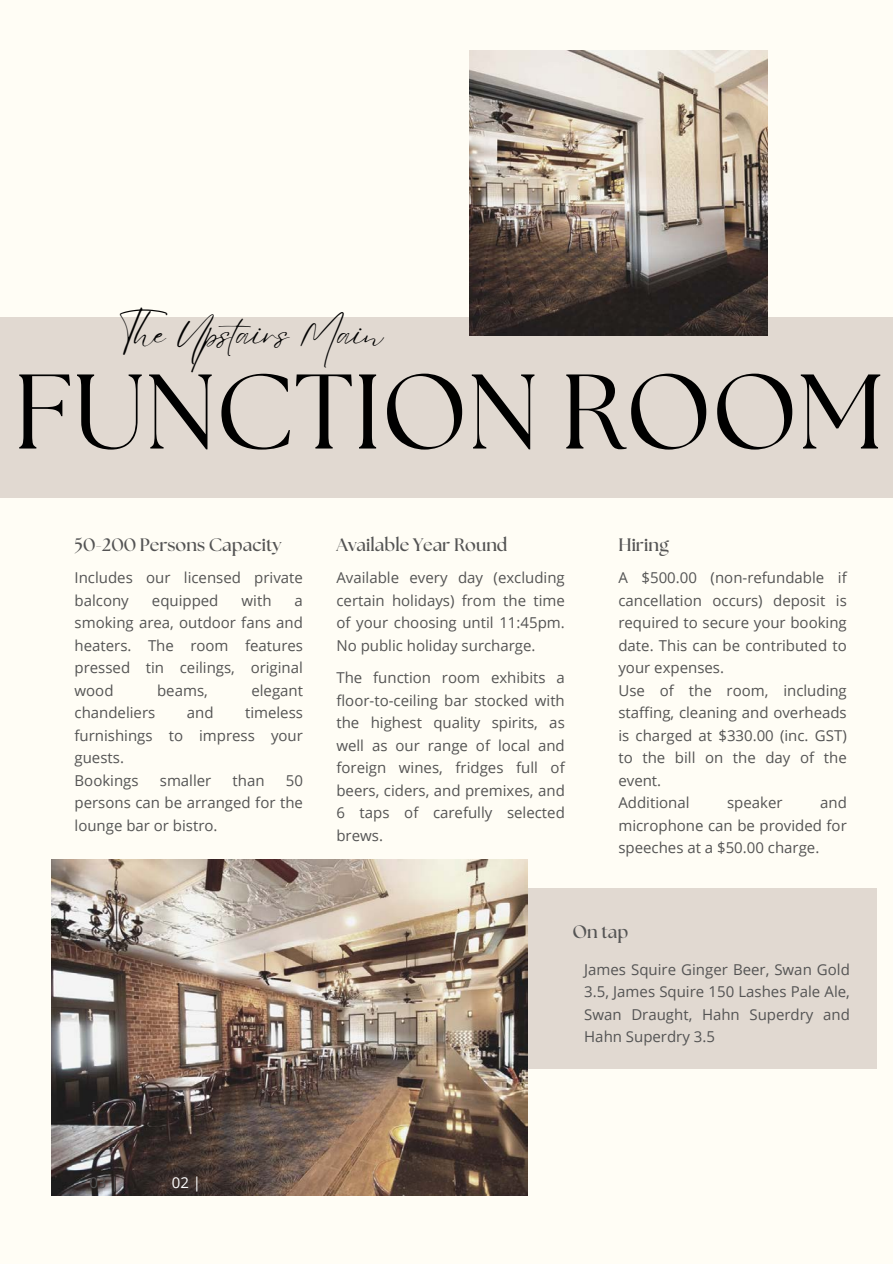
<style>
.page{position:relative;width:893px;height:1264px;background:#fff}
.page>*{position:absolute;margin:0;border:0;box-sizing:border-box;transform-origin:0 0}
.t1{font:105.75px "The Seasons";color:#000}
.t2{font:33.45px "Eyesome Script";color:#000}
.t3{font:700 18px "The Seasons";color:#545454}
.t4{font:15px/22.5px "Open Sans";color:#545454;text-align:justify}
.t5{font:15px "Open Sans";color:#fff}
</style>
<div class="page">
<div style="left:0;top:0;width:892px;height:1263px;background:#fffdf5"></div>
<div style="left:0;top:317px;width:892px;height:180px;background:#e1d9d1"></div>
<img style="left:470px;top:50px;width:297px;height:286px">
<div style="left:460px;top:888px;width:416px;height:180px;background:#e1d9d1"></div>
<img style="left:51px;top:859px;width:476px;height:336px">
<h2 class="t2" style="left:118px;top:311px;width:266px">The Upstairs Main</h2>
<p class="t1" style="left:14px;top:364px;width:873px">FUNCTION ROOM</p>
<h3 class="t3" style="left:75px;top:536px;width:208px">50-200 Persons Capacity</h3>
<h1 class="t4" style="left:75px;top:566px;width:230px">Includes our licensed private balcony</h1>
<h1 class="t4" style="left:152px;top:588px;width:68px">equipped</h1>
<h1 class="t4" style="left:241px;top:588px;width:31px">with</h1>
<h1 class="t4" style="left:75px;top:588px;width:230px;text-indent:220px">a smoking area, outdoor fans and heaters. The room features pressed tin ceilings, original wood</h1>
<h1 class="t4" style="left:157px;top:678px;width:52px">beams,</h1>
<h1 class="t4" style="left:251px;top:678px;width:53px">elegant</h1>
<h1 class="t4" style="left:75px;top:701px;width:230px;text-indent:170px">timeless furnishings to impress your guests.</h1>
<h3 class="t4" style="left:75px;top:768px;width:66px">Bookings</h3>
<h3 class="t4" style="left:160px;top:768px;width:53px">smaller</h3>
<h3 class="t4" style="left:232px;top:768px;width:34px">than</h3>
<h1 class="t4" style="left:75px;top:701px;width:82px">chandeliers</h1>
<h1 class="t4" style="left:187px;top:701px;width:28px">and</h1>
<h3 class="t4" style="left:75px;top:768px;width:230px;text-indent:211px">50 persons can be arranged for the lounge bar or bistro.</h3>
<p class="t3" style="left:336px;top:536px;width:172px">Available Year Round</p>
<p class="t3" style="left:618px;top:536px;width:52px">Hiring</p>
<h3 class="t4" style="left:336px;top:566px;width:230px">Available every day (excluding certain holidays) from the time of your choosing until 11:45pm.<br>No public holiday surcharge.</h3>
<p class="t4" style="left:618px;top:566px;width:230px">A $500.00 (non-refundable if cancellation occurs) deposit is required to secure your booking date. This can be contributed to your expenses.</p>
<p class="t4" style="left:618px;top:678px;width:230px">Use of the room, including staffing, cleaning and overheads is charged at $330.00 (inc. GST) to the bill on the day of the event.</p>
<p class="t4" style="left:618px;top:791px;width:73px">Additional</p>
<p class="t4" style="left:727px;top:791px;width:57px">speaker</p>
<p class="t4" style="left:336px;top:666px;width:230px">The function room exhibits a floor-to-ceiling bar stocked with the highest quality spirits, as well as our range of local and foreign wines, fridges full of beers, ciders, and premixes, and 6 taps of carefully selected brews.</p>
<p class="t4" style="left:618px;top:791px;width:230px;text-indent:202px">and microphone can be provided for speeches at a $50.00 charge.</p>
<p class="t3" style="left:572px;top:923px;width:57px">On tap</p>
<p class="t4" style="left:584px;top:957px;width:267px">James Squire Ginger Beer, Swan Gold 3.5, James Squire 150 Lashes Pale Ale, Swan Draught, Hahn Superdry and Hahn Superdry 3.5</p>
<p class="t4" style="left:89px;top:1171px;width:31px">03 |</p>
<p class="t5" style="left:172px;top:1172px;width:31px">02 |</p>
</div>
